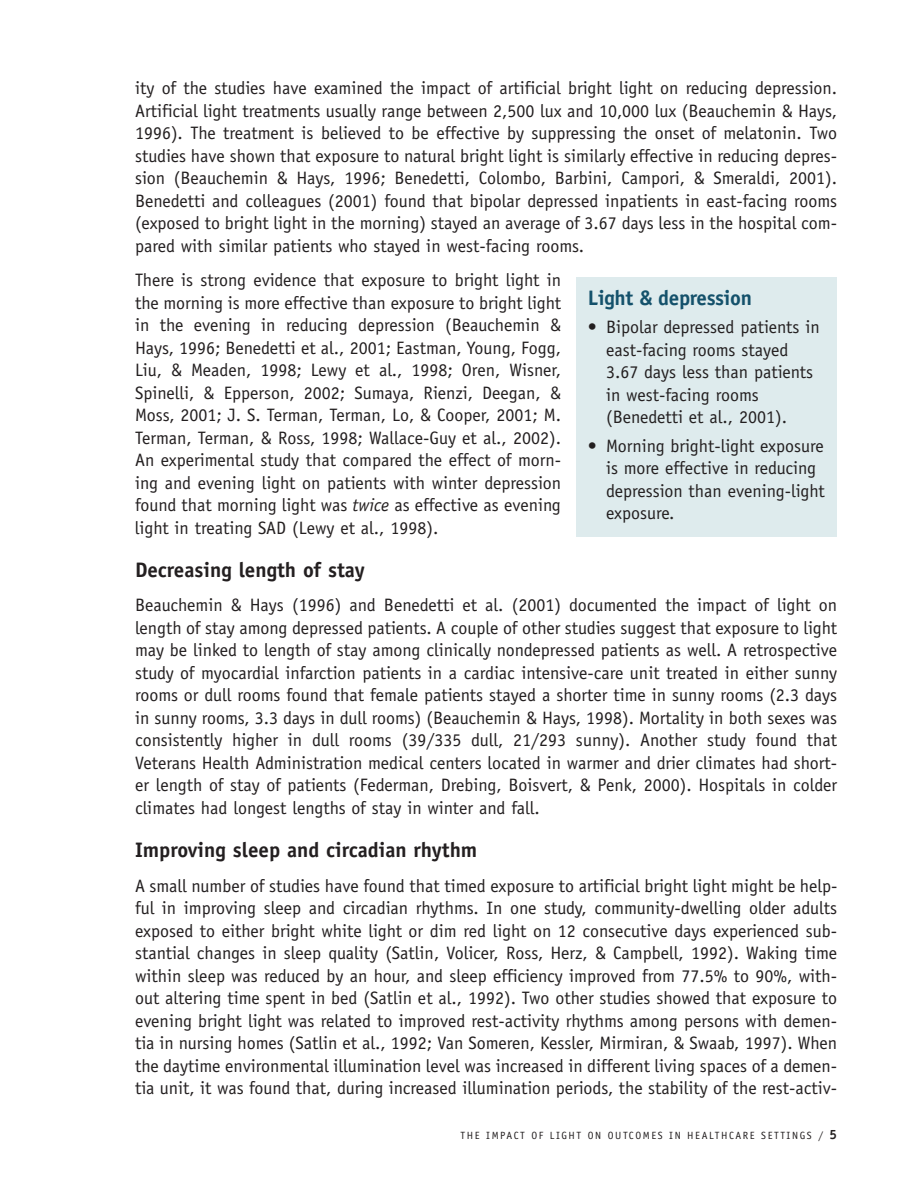
<style>
.page{position:relative;width:918px;height:1188px;background:#fff}
.page>*{position:absolute;margin:0;border:0;box-sizing:border-box;transform-origin:0 0}
.t1{font:700 21px "Officina Sans";color:#231f20}
.t2{font:700 21px "Officina Sans";letter-spacing:-.015em;color:#14516b}
.t3{font:18px/22.5px "Officina Sans";color:#231f20;text-align:justify}
.t4{font:10.5px "Officina Sans";letter-spacing:.15em;color:#231f20}
.s1{font-style:italic}
.s2{font-weight:700;font-size:13.5px}
</style>
<div class="page">
<div style="left:576px;top:277px;width:261px;height:260px;background:#deebed"></div>
<p class="t3" style="left:135px;top:78px;width:704px">ity of the studies have examined the impact of artificial bright light on reducing depression.<br>Artificial light treatments usually range between 2,500 lux and 10,000 lux (Beauchemin &amp; Hays, 1996). The treatment is believed to be effective by suppressing the onset of melatonin. Two studies have shown that exposure to natural bright light is similarly effective in reducing depres&shy;sion (Beauchemin &amp; Hays, 1996; Benedetti, Colombo, Barbini, Campori, &amp; Smeraldi, 2001).<br>Benedetti and colleagues (2001) found that bipolar depressed inpatients in east-facing rooms (exposed to bright light in the morning) stayed an average of 3.67 days less in the hospital com&shy;pared with similar patients who stayed in west-facing rooms.</p>
<p class="t3" style="left:135px;top:270px;width:428px">There is strong evidence that exposure to bright light in the morning is more effective than exposure to bright light in the evening in reducing depression (Beauchemin &amp; Hays, 1996; Benedetti et al., 2001; Eastman, Young, Fogg, Liu, &amp; Meaden, 1998; Lewy et al., 1998; Oren, Wisner, Spinelli, &amp; Epperson, 2002; Sumaya, Rienzi, Deegan, &amp; Moss, 2001; J. S. Terman, Terman, Lo, &amp; Cooper, 2001; M.<br>Terman, Terman, &amp; Ross, 1998; Wallace-Guy et al., 2002).<br>An experimental study that compared the effect of morn&shy;ing and evening light on patients with winter depression found that morning light was <span class="s1">twice</span> as effective as evening light in treating SAD (Lewy et al., 1998).</p>
<p class="t1" style="left:135px;top:562px;width:232px">Decreasing length of stay</p>
<p class="t3" style="left:135px;top:596px;width:704px">Beauchemin &amp; Hays (1996) and Benedetti et al. (2001) documented the impact of light on length of stay among depressed patients. A couple of other studies suggest that exposure to light may be linked to length of stay among clinically nondepressed patients as well. A retrospective study of myocardial infarction patients in a cardiac intensive-care unit treated in either sunny rooms or dull rooms found that female patients stayed a shorter time in sunny rooms (2.3 days in sunny rooms, 3.3 days in dull rooms) (Beauchemin &amp; Hays, 1998). Mortality in both sexes was consistently higher in dull rooms (39/335 dull, 21/293 sunny). Another study found that Veterans Health Administration medical centers located in warmer and drier climates had short&shy;er length of stay of patients (Federman, Drebing, Boisvert, &amp; Penk, 2000). Hospitals in colder climates had longest lengths of stay in winter and fall.</p>
<p class="t1" style="left:135px;top:842px;width:344px">Improving sleep and circadian rhythm</p>
<p class="t3" style="left:135px;top:876px;width:704px">A small number of studies have found that timed exposure to artificial bright light might be help&shy;ful in improving sleep and circadian rhythms. In one study, community-dwelling older adults exposed to either bright white light or dim red light on 12 consecutive days experienced sub&shy;stantial changes in sleep quality (Satlin, Volicer, Ross, Herz, &amp; Campbell, 1992). Waking time within sleep was reduced by an hour, and sleep efficiency improved from 77.5% to 90%, with&shy;out altering time spent in bed (Satlin et al., 1992). Two other studies showed that exposure to evening bright light was related to improved rest-activity rhythms among persons with demen&shy;tia in nursing homes (Satlin et al., 1992; Van Someren, Kessler, Mirmiran, &amp; Swaab, 1997). When the daytime environmental illumination level was increased in different living spaces of a demen&shy;tia unit, it was found that, during increased illumination periods, the stability of the rest-activ-</p>
<p class="t4" style="left:461px;top:1132px;width:378px">THE IMPACT OF LIGHT ON OUTCOMES IN HEALTHCARE SETTINGS / <span class="s2">5</span></p>
<p class="t2" style="left:588px;top:290px;width:165px">Light &amp; depression</p>
<p class="t3" style="left:606px;top:317px;width:215px;text-align:left;text-indent:-18px">• Bipolar depressed patients in east-facing rooms stayed<br>3.67 days less than patients in west-facing rooms (Benedetti et al., 2001).</p>
<p class="t3" style="left:606px;top:436px;width:220px;text-align:left;text-indent:-18px">• Morning bright-light exposure is more effective in reducing depression than evening-light exposure.</p>
</div>
